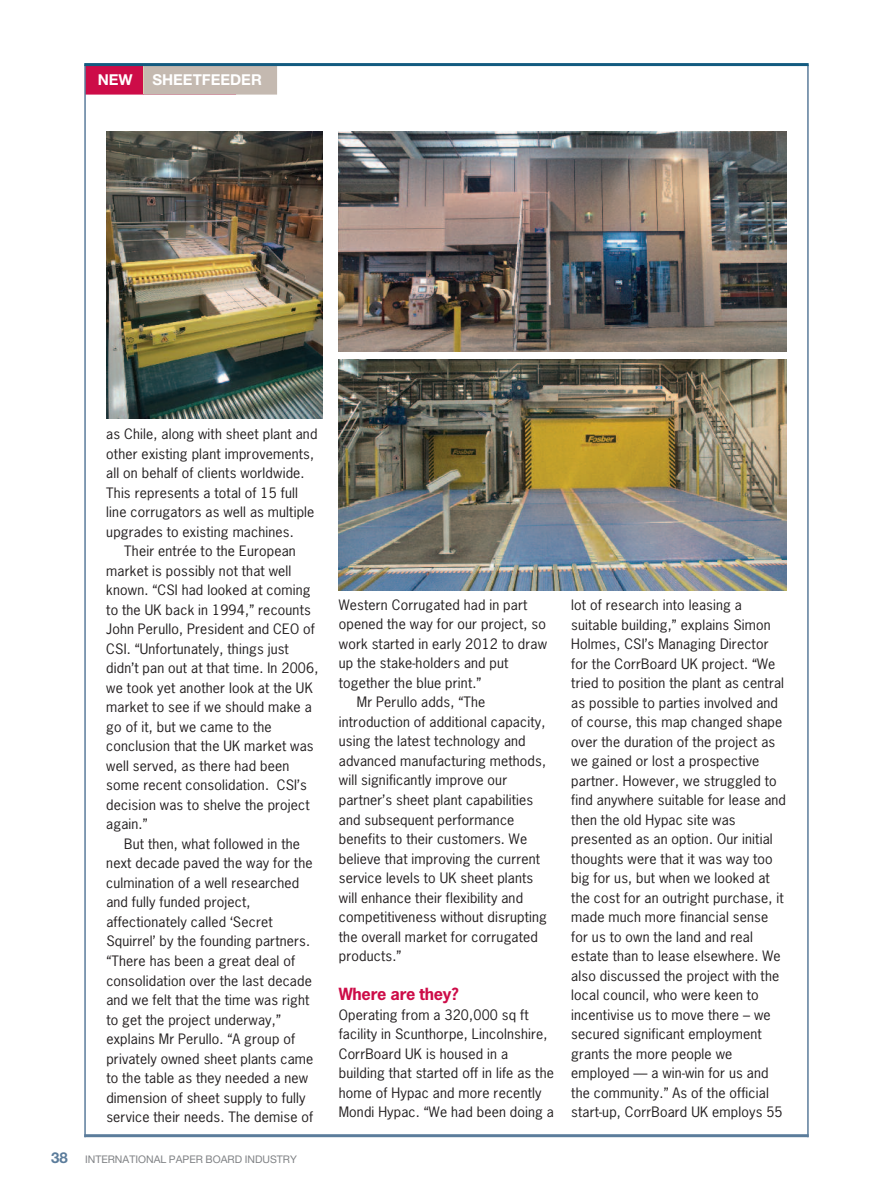
<style>
.page{position:relative;width:893px;height:1191px;background:#fff}
.page>*{position:absolute;margin:0;border:0;box-sizing:border-box;transform-origin:0 0}
.t1{font:700 15.75px "News Gothic";letter-spacing:-.015em;color:#cd0c48;scale:1.04 1}
.t2{font:700 15px "Helvetica Neue";color:#fff}
.t3{font:13.5px/19.5px "News Gothic";letter-spacing:.01em;color:#231f20;scale:1.04 1}
.t4{font:10.5px "Helvetica Neue";color:#808285}
.s1{font-weight:700;font-size:15px;color:#5b7c9b}
</style>
<div class="page">
<div style="left:85px;top:65px;width:151px;height:30px;background:#cd0c48"></div>
<div style="left:144px;top:65px;width:133px;height:30px;background:#c4b9b0"></div>
<hr style="left:84px;top:65px;width:2px;height:1072px;background:#5b7c9b">
<hr style="left:807px;top:65px;width:2px;height:1072px;background:#5b7c9b">
<hr style="left:84px;top:1134px;width:725px;height:3px;background:#5b7c9b">
<hr style="left:84px;top:63px;width:725px;height:3px;background:#135b80">
<img style="left:339px;top:359px;width:448px;height:232px">
<img style="left:339px;top:132px;width:448px;height:219px">
<img style="left:106px;top:132px;width:217px;height:286px">
<p class="t2" style="left:98px;top:71px;width:36px">NEW</p>
<p class="t2" style="left:152px;top:71px;width:111px">SHEETFEEDER</p>
<p class="t3" style="left:106px;top:425px;width:204px">as Chile, along with sheet plant and</p>
<p class="t3" style="left:106px;top:444px;width:201px">other existing plant improvements,</p>
<p class="t3" style="left:106px;top:464px;width:192px">all on behalf of clients worldwide.</p>
<p class="t3" style="left:106px;top:483px;width:186px">This represents a total of 15 full</p>
<p class="t3" style="left:106px;top:503px;width:202px">line corrugators as well as multiple</p>
<p class="t3" style="left:106px;top:522px;width:182px">upgrades to existing machines.</p>
<p class="t3" style="left:124px;top:542px;width:166px">Their entrée to the European</p>
<p class="t3" style="left:106px;top:561px;width:179px">market is possibly not that well</p>
<p class="t3" style="left:106px;top:581px;width:198px">known. “CSI had looked at coming</p>
<p class="t3" style="left:106px;top:600px;width:198px">to the UK back in 1994,” recounts</p>
<p class="t3" style="left:106px;top:620px;width:202px">John Perullo, President and CEO of</p>
<p class="t3" style="left:106px;top:639px;width:177px">CSI. “Unfortunately, things just</p>
<p class="t3" style="left:106px;top:659px;width:205px">didn’t pan out at that time. In 2006,</p>
<p class="t3" style="left:106px;top:678px;width:200px">we took yet another look at the UK</p>
<p class="t3" style="left:106px;top:698px;width:199px">market to see if we should make a</p>
<p class="t3" style="left:106px;top:717px;width:161px">go of it, but we came to the</p>
<p class="t3" style="left:106px;top:737px;width:201px">conclusion that the UK market was</p>
<p class="t3" style="left:106px;top:756px;width:177px">well served, as there had been</p>
<p class="t3" style="left:106px;top:776px;width:194px">some recent consolidation. CSI’s</p>
<p class="t3" style="left:106px;top:795px;width:197px">decision was to shelve the project</p>
<p class="t3" style="left:106px;top:815px;width:41px">again.”</p>
<p class="t3" style="left:124px;top:834px;width:171px">But then, what followed in the</p>
<p class="t3" style="left:106px;top:854px;width:200px">next decade paved the way for the</p>
<p class="t3" style="left:106px;top:873px;width:187px">culmination of a well researched</p>
<p class="t3" style="left:106px;top:893px;width:140px">and fully funded project,</p>
<p class="t3" style="left:106px;top:912px;width:161px">affectionately called ‘Secret</p>
<p class="t3" style="left:106px;top:932px;width:197px">Squirrel’ by the founding partners.</p>
<p class="t3" style="left:106px;top:951px;width:183px">“There has been a great deal of</p>
<p class="t3" style="left:106px;top:971px;width:199px">consolidation over the last decade</p>
<p class="t3" style="left:106px;top:990px;width:197px">and we felt that the time was right</p>
<p class="t3" style="left:106px;top:1010px;width:169px">to get the project underway,”</p>
<p class="t3" style="left:106px;top:1029px;width:183px">explains Mr Perullo. “A group of</p>
<p class="t3" style="left:106px;top:1049px;width:201px">privately owned sheet plants came</p>
<p class="t3" style="left:106px;top:1068px;width:195px">to the table as they needed a new</p>
<p class="t3" style="left:106px;top:1088px;width:193px">dimension of sheet supply to fully</p>
<p class="t3" style="left:106px;top:1107px;width:200px">service their needs. The demise of</p>
<p class="t4" style="left:51px;top:1153px;width:247px"><span class="s1">38</span> INTERNATIONAL PAPER BOARD INDUSTRY</p>
<p class="t3" style="left:339px;top:595px;width:183px">Western Corrugated had in part</p>
<p class="t3" style="left:339px;top:615px;width:201px">opened the way for our project, so</p>
<p class="t3" style="left:339px;top:634px;width:202px">work started in early 2012 to draw</p>
<p class="t3" style="left:339px;top:654px;width:165px">up the stake-holders and put</p>
<p class="t3" style="left:339px;top:673px;width:139px">together the blue print.”</p>
<p class="t3" style="left:357px;top:693px;width:125px">Mr Perullo adds, “The</p>
<p class="t3" style="left:339px;top:712px;width:200px">introduction of additional capacity,</p>
<p class="t3" style="left:339px;top:732px;width:181px">using the latest technology and</p>
<p class="t3" style="left:339px;top:751px;width:201px">advanced manufacturing methods,</p>
<p class="t3" style="left:339px;top:771px;width:163px">will significantly improve our</p>
<p class="t3" style="left:339px;top:790px;width:189px">partner’s sheet plant capabilities</p>
<p class="t3" style="left:339px;top:810px;width:170px">and subsequent performance</p>
<p class="t3" style="left:339px;top:829px;width:183px">benefits to their customers. We</p>
<p class="t3" style="left:339px;top:849px;width:195px">believe that improving the current</p>
<p class="t3" style="left:339px;top:868px;width:189px">service levels to UK sheet plants</p>
<p class="t3" style="left:339px;top:888px;width:179px">will enhance their flexibility and</p>
<p class="t3" style="left:339px;top:907px;width:202px">competitiveness without disrupting</p>
<p class="t3" style="left:339px;top:927px;width:193px">the overall market for corrugated</p>
<p class="t3" style="left:339px;top:946px;width:62px">products.”</p>
<p class="t1" style="left:339px;top:985px;width:117px">Where are they?</p>
<p class="t3" style="left:339px;top:1005px;width:208px">Operating from a 320,000 sq ft facility in Scunthorpe, Lincolnshire,<br>CorrBoard UK is housed in a building that started off in life as the home of Hypac and more recently<br>Mondi Hypac. “We had been doing a</p>
<p class="t3" style="left:571px;top:596px;width:208px">lot of research into leasing a suitable building,” explains Simon<br>Holmes, CSI’s Managing Director for the CorrBoard UK project. “We tried to position the plant as central as possible to parties involved and of course, this map changed shape over the duration of the project as we gained or lost a prospective partner. However, we struggled to find anywhere suitable for lease and then the old Hypac site was presented as an option. Our initial thoughts were that it was way too big for us, but when we looked at the cost for an outright purchase, it made much more financial sense for us to own the land and real estate than to lease elsewhere. We also discussed the project with the local council, who were keen to incentivise us to move there – we secured significant employment grants the more people we employed — a win-win for us and the community.” As of the official start-up, CorrBoard UK employs 55</p>
</div>
